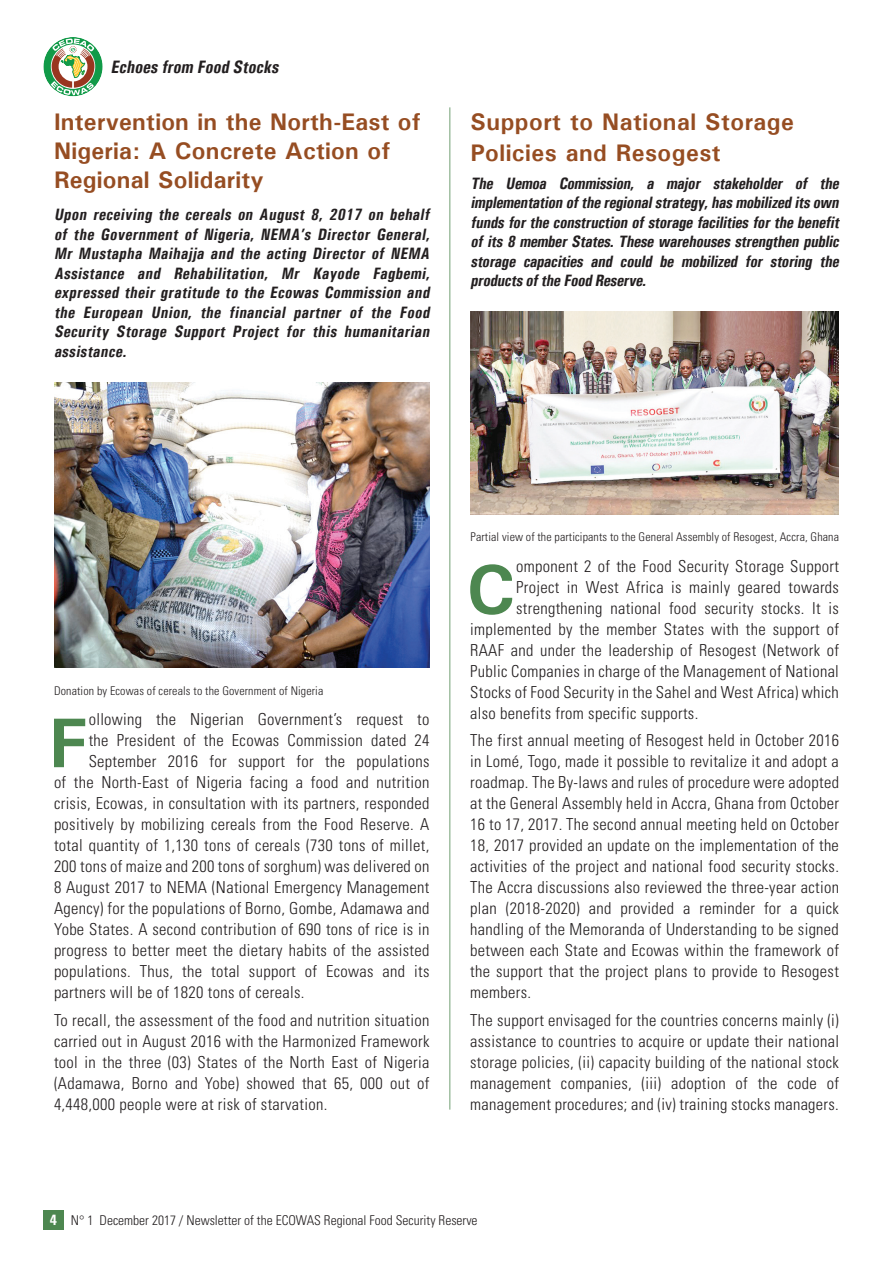
<style>
.page{position:relative;width:893px;height:1263px;background:#fff}
.page>*{position:absolute;margin:0;border:0;box-sizing:border-box;transform-origin:0 0}
.t1{font:700 70.5px "Univers";color:#4d8750}
.t2{font:700 24px/28.8px "Univers";letter-spacing:.01em;color:#964d22}
.t3{font:italic 700 condensed 18px "Univers";color:#231f20}
.t4{font:300 condensed 16.5px/21px "Univers LT Std";letter-spacing:.02em;color:#231f20;text-align:justify}
.t5{font:italic 700 condensed 16.5px/19.5px "Univers";letter-spacing:.02em;color:#231f20;text-align:justify}
.t6{font:300 condensed 13.5px "Univers LT Std";color:#231f20}
.t7{font:300 condensed 12px "Univers LT Std";letter-spacing:.01em;color:#231f20}
.s1{font-family:"Univers";font-weight:700;font-size:15px;color:#fff}
</style>
<div class="page">
<div style="left:44px;top:1210px;width:20px;height:19px;background:#4d8750"></div>
<svg style="left:43px;top:37px;width:60px;height:59px"></svg>
<img style="left:470px;top:311px;width:369px;height:203px">
<img style="left:54px;top:383px;width:375px;height:285px">
<hr style="left:449px;top:107px;width:1px;height:1002px;background:#4d8750">
<p class="t3" style="left:111px;top:56px;width:173px">Echoes from Food Stocks</p>
<p class="t2" style="left:54px;top:107px;width:368px">Intervention in the North-East of<br>Nigeria: A Concrete Action of<br>Regional Solidarity</p>
<p class="t5" style="left:54px;top:205px;width:380px">Upon receiving the cereals on August 8, 2017 on behalf of the Government of Nigeria, NEMA’s Director General, Mr Mustapha Maihajja and the acting Director of NEMA Assistance and Rehabilitation, Mr Kayode Fagbemi, expressed their gratitude to the Ecowas Commission and the European Union, the financial partner of the Food Security Storage Support Project for this humanitarian assistance.</p>
<p class="t2" style="left:471px;top:106px;width:325px;line-height:30.6px">Support to National Storage<br>Policies and Resogest</p>
<p class="t5" style="left:471px;top:173px;width:373px">The Uemoa Commission, a major stakeholder of the implementation oftheregionalstrategy,hasmobilized itsown fundsfortheconstruction ofstoragefacilitiesforthebenefit ofits8 memberStates.Thesewarehousesstrengthen public storage capacities and could be mobilized for storing the productsoftheFood Reserve.</p>
<p class="t7" style="left:54px;top:684px;width:271px">Donation by Ecowas of cereals to the Government of Nigeria</p>
<p class="t1" style="left:49px;top:698px;width:40px">F</p>
<p class="t4" style="left:89px;top:709px;width:342px">ollowing the Nigerian Government’s request to</p>
<p class="t4" style="left:89px;top:730px;width:342px">the President of the Ecowas Commission dated 24</p>
<p class="t4" style="left:89px;top:751px;width:342px">September 2016 for support for the populations</p>
<p class="t4" style="left:54px;top:772px;width:377px">of the North-East of Nigeria facing a food and nutrition</p>
<p class="t4" style="left:54px;top:793px;width:377px">crisis, Ecowas, in consultation with its partners, responded</p>
<p class="t4" style="left:54px;top:814px;width:377px">positively by mobilizing cereals from the Food Reserve. A</p>
<p class="t4" style="left:54px;top:835px;width:377px">total quantity of 1,130 tons of cereals (730 tons of millet,</p>
<p class="t4" style="left:54px;top:856px;width:377px">200 tons of maize and 200 tons of sorghum) was delivered on</p>
<p class="t4" style="left:54px;top:877px;width:377px">8 August 2017 to NEMA (National Emergency Management</p>
<p class="t4" style="left:54px;top:898px;width:377px">Agency) for the populations of Borno, Gombe, Adamawa and</p>
<p class="t4" style="left:54px;top:919px;width:377px">Yobe States. A second contribution of 690 tons of rice is in</p>
<p class="t4" style="left:54px;top:940px;width:377px">progress to better meet the dietary habits of the assisted</p>
<p class="t4" style="left:54px;top:961px;width:377px">populations. Thus, the total support of Ecowas and its</p>
<p class="t4" style="left:54px;top:982px;width:252px">partners will be of 1820 tons of cereals.</p>
<p class="t4" style="left:54px;top:1009px;width:377px">To recall, the assessment of the food and nutrition situation carried out in August 2016 with the Harmonized Framework tool in the three (03) States of the North East of Nigeria (Adamawa, Borno and Yobe) showed that 65, 000 out of 4,448,000 people were at risk of starvation.</p>
<p class="t7" style="left:471px;top:530px;width:370px">Partial view of the participants to the General Assembly of Resogest, Accra, Ghana</p>
<p class="t1" style="left:466px;top:545px;width:51px">C</p>
<p class="t4" style="left:516px;top:555px;width:324px">omponent 2 of the Food Security Storage Support</p>
<p class="t4" style="left:516px;top:576px;width:324px">Project in West Africa is mainly geared towards</p>
<p class="t4" style="left:516px;top:597px;width:324px">strengthening national food security stocks. It is</p>
<p class="t4" style="left:470px;top:618px;width:370px">implemented by the member States with the support of</p>
<p class="t4" style="left:470px;top:639px;width:370px">RAAF and under the leadership of Resogest (Network of</p>
<p class="t4" style="left:470px;top:660px;width:370px">Public Companies in charge of the Management of National</p>
<p class="t4" style="left:470px;top:681px;width:370px">Stocks of Food Security in the Sahel and West Africa) which</p>
<p class="t4" style="left:470px;top:702px;width:230px">also benefits from specific supports.</p>
<p class="t4" style="left:470px;top:730px;width:370px">The first annual meeting of Resogest held in October 2016 in Lomé, Togo, made it possible to revitalize it and adopt a roadmap. The By-laws and rules of procedure were adopted at the General Assembly held in Accra, Ghana from October 16 to 17, 2017. The second annual meeting held on October 18, 2017 provided an update on the implementation of the activities of the project and national food security stocks.<br>The Accra discussions also reviewed the three-year action plan (2018-2020) and provided a reminder for a quick handling of the Memoranda of Understanding to be signed between each State and Ecowas within the framework of the support that the project plans to provide to Resogest members.</p>
<p class="t4" style="left:470px;top:1009px;width:370px">The support envisaged for the countries concerns mainly (i) assistance to countries to acquire or update their national storage policies, (ii) capacity building of the national stock management companies, (iii) adoption of the code of management procedures; and (iv) training stocks managers.</p>
<p class="t6" style="left:50px;top:1212px;width:429px"><span class="s1">4</span> N° 1 December 2017 / Newsletter of the ECOWAS Regional Food Security Reserve</p>
</div>
